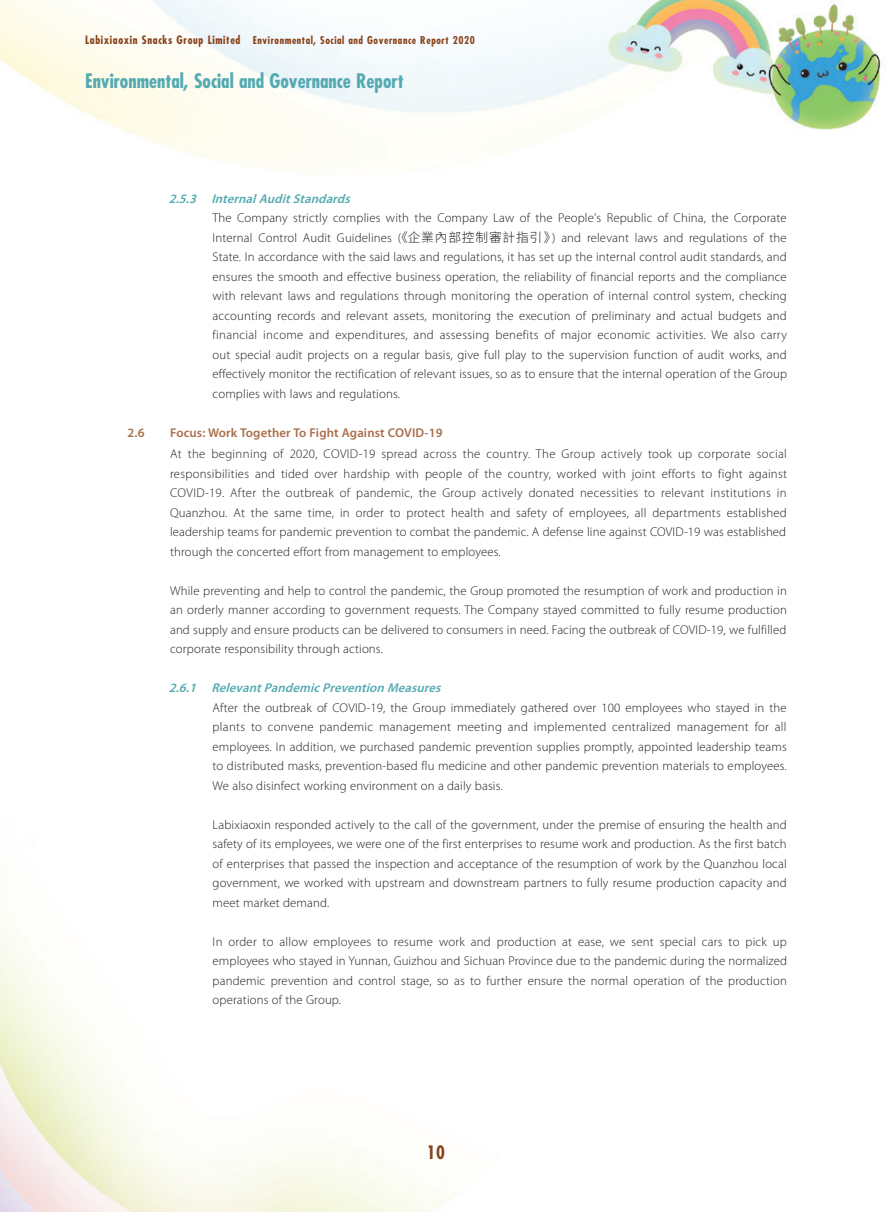
<style>
.page{position:relative;width:893px;height:1212px;background:#fff}
.page>*{position:absolute;margin:0;border:0;box-sizing:border-box;transform-origin:0 0}
.t1{font:700 condensed 19.5px "Futura Std";color:#54aab1}
.t2{font:700 condensed 18px "Futura Std";color:#874219}
.Body_Text{font:300 12.75px/19.5px "Myriad Pro";letter-spacing:.01em;color:#231f20;text-align:justify}
.Heading_3{font:italic 600 12.75px "Myriad Pro";color:#54aab1}
.Heading_2{font:600 12.75px "Myriad Pro";letter-spacing:.01em;color:#a96e4c}
.t3{font:700 condensed 10.5px "Futura Std";letter-spacing:.055em;color:#874219}
.s1{font-size:11.25px}
.s2{font-family:"Source Han Sans TC"}
</style>
<div class="page">
<img style="left:0;top:0;width:881px;height:1212px">
<p class="t3" style="left:85px;top:34px;width:391px"><span class="s1">Labixiaoxin Snacks Group Limited</span> Environmental, Social and Governance Report 2020</p>
<h1 class="t1" style="left:85px;top:69px;width:320px">Environmental, Social and Governance Report</h1>
<p class="Heading_3" style="left:169px;top:190px;width:187px">2.5.3 InternalAuditStandards</p>
<p class="Body_Text" style="left:213px;top:208px;width:576px">The Company strictly complies with the Company Law of the People’s Republic of China, the Corporate Internal Control Audit Guidelines (<span class="s2">《企業內部控制審計指引》</span>) and relevant laws and regulations of the State. In accordance with the said laws and regulations, it has set up the internal control audit standards, and ensures the smooth and effective business operation, the reliability of financial reports and the compliance with relevant laws and regulations through monitoring the operation of internal control system, checking accounting records and relevant assets, monitoring the execution of preliminary and actual budgets and financial income and expenditures, and assessing benefits of major economic activities. We also carry out special audit projects on a regular basis, give full play to the supervision function of audit works, and effectively monitor the rectification of relevant issues, so as to ensure that the internal operation of the Group complies with laws and regulations.</p>
<p class="Heading_2" style="left:128px;top:424px;width:18px">2.6</p>
<p class="Heading_2" style="left:170px;top:424px;width:274px">Focus: Work Together To Fight Against COVID-19</p>
<p class="Body_Text" style="left:170px;top:444px;width:618px">At the beginning of 2020, COVID-19 spread across the country. The Group actively took up corporate social responsibilities and tided over hardship with people of the country, worked with joint efforts to fight against COVID-19. After the outbreak of pandemic, the Group actively donated necessities to relevant institutions in Quanzhou. At the same time, in order to protect health and safety of employees, all departments established leadership teams for pandemic prevention to combat the pandemic. A defense line against COVID-19 was established through the concerted effort from management to employees.</p>
<p class="Body_Text" style="left:170px;top:581px;width:618px">While preventing and help to control the pandemic, the Group promoted the resumption of work and production in an orderly manner according to government requests. The Company stayed committed to fully resume production and supply and ensure products can be delivered to consumers in need. Facing the outbreak of COVID-19, we fulfilled corporate responsibility through actions.</p>
<p class="Heading_3" style="left:169px;top:680px;width:277px">2.6.1 RelevantPandemicPreventionMeasures</p>
<p class="Body_Text" style="left:213px;top:698px;width:576px">After the outbreak of COVID-19, the Group immediately gathered over 100 employees who stayed in the plants to convene pandemic management meeting and implemented centralized management for all employees. In addition, we purchased pandemic prevention supplies promptly, appointed leadership teams to distributed masks, prevention-based flu medicine and other pandemic prevention materials to employees.<br>We also disinfect working environment on a daily basis.</p>
<p class="Body_Text" style="left:213px;top:815px;width:576px">Labixiaoxin responded actively to the call of the government, under the premise of ensuring the health and safety of its employees, we were one of the first enterprises to resume work and production. As the first batch of enterprises that passed the inspection and acceptance of the resumption of work by the Quanzhou local government, we worked with upstream and downstream partners to fully resume production capacity and meet market demand.</p>
<p class="Body_Text" style="left:213px;top:932px;width:576px">In order to allow employees to resume work and production at ease, we sent special cars to pick up employees who stayed in Yunnan, Guizhou and Sichuan Province due to the pandemic during the normalized pandemic prevention and control stage, so as to further ensure the normal operation of the production operations of the Group.</p>
<h2 class="t2" style="left:427px;top:1141px;width:20px">10</h2>
</div>
